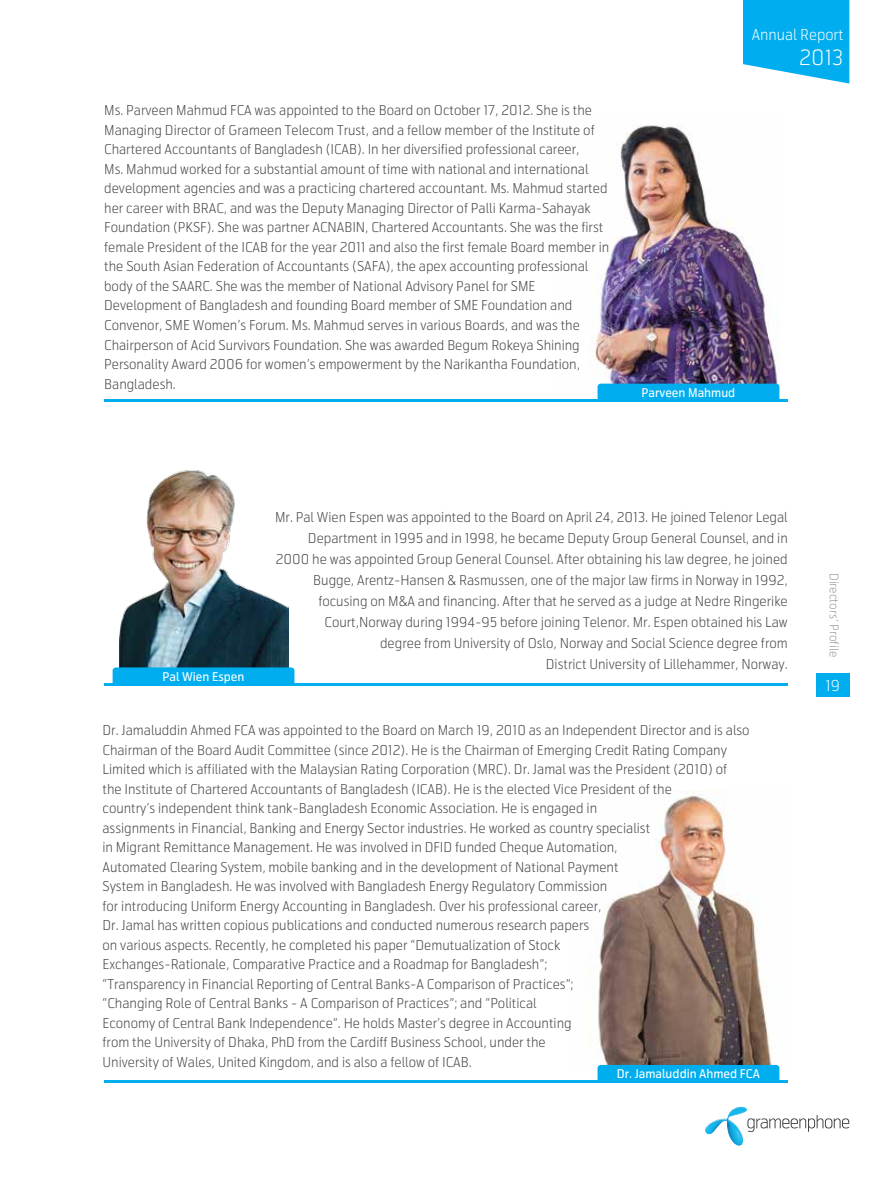
<style>
.page{position:relative;width:892px;height:1189px;background:#fff}
.page>*{position:absolute;margin:0;border:0;box-sizing:border-box;transform-origin:0 0}
.t1{font:300 21px "Telenor";color:#fff}
.t2{font:300 15px "Telenor";color:#fff}
.t3{font:300 13.5px/19.5px "Telenor";color:#414042}
.t4{font:12px "Telenor";color:#fff}
.t5{font:300 12px "Telenor";color:#939598}
</style>
<div class="page">
<img style="left:598px;top:790px;width:182px;height:281px">
<img style="left:594px;top:125px;width:186px;height:266px">
<div style="left:815px;top:673px;width:34px;height:24px;background:#00aeef"></div>
<svg style="left:743px;top:0;width:106px;height:84px;background:#1fb7f0"></svg>
<img style="left:119px;top:470px;width:170px;height:197px">
<img style="left:705px;top:1106px;width:42px;height:39px">
<svg style="left:747px;top:1115px;width:102px;height:17px"></svg>
<hr style="left:104px;top:683px;width:683px;height:2px;background:#00aeef">
<div style="left:113px;top:667px;width:181px;height:16px;background:#00aeef"></div>
<hr style="left:104px;top:399px;width:683px;height:2px;background:#00aeef">
<div style="left:597px;top:383px;width:182px;height:16px;background:#00aeef"></div>
<hr style="left:104px;top:1080px;width:683px;height:2px;background:#00aeef">
<div style="left:597px;top:1064px;width:182px;height:16px;background:#00aeef"></div>
<p class="t3" style="left:104px;top:101px;width:506px">Ms. Parveen Mahmud FCA was appointed to the Board on October 17, 2012. She is the Managing Director of Grameen Telecom Trust, and a fellow member of the Institute of Chartered Accountants of Bangladesh (ICAB). In her diversified professional career,<br>Ms. Mahmud worked for a substantial amount of time with national and international development agencies and was a practicing chartered accountant. Ms. Mahmud started her career with BRAC, and was the Deputy Managing Director of Palli Karma-Sahayak Foundation (PKSF). She was partner ACNABIN, Chartered Accountants. She was the first female President of the ICAB for the year 2011 and also the first female Board member in the South Asian Federation of Accountants (SAFA), the apex accounting professional body of the SAARC. She was the member of National Advisory Panel for SME Development of Bangladesh and founding Board member of SME Foundation and Convenor, SME Women’s Forum. Ms. Mahmud serves in various Boards, and was the Chairperson of Acid Survivors Foundation. She was awarded Begum Rokeya Shining Personality Award 2006 for women’s empowerment by the Narikantha Foundation, Bangladesh.</p>
<p class="t2" style="left:751px;top:26px;width:93px">Annual Report</p>
<h1 class="t1" style="left:799px;top:45px;width:46px">2013</h1>
<p class="t4" style="left:641px;top:385px;width:95px">Parveen Mahmud</p>
<p class="t4" style="left:162px;top:669px;width:83px">Pal Wien Espen</p>
<p class="t3" style="left:275px;top:506px;width:514px;line-height:21px;text-align:right">Mr. Pal Wien Espen was appointed to the Board on April 24, 2013. He joined Telenor Legal Department in 1995 and in 1998, he became Deputy Group General Counsel, and in 2000 he was appointed Group General Counsel. After obtaining his law degree, he joined Bugge, Arentz-Hansen &amp; Rasmussen, one of the major law firms in Norway in 1992, focusing on M&amp;A and financing. After that he served as a judge at Nedre Ringerike Court,Norway during 1994-95 before joining Telenor. Mr. Espen obtained his Law<br>degree from University of Oslo, Norway and Social Science degree from<br>District University of Lillehammer, Norway.</p>
<p class="t3" style="left:102px;top:720px;width:648px">Dr. Jamaluddin Ahmed FCA was appointed to the Board on March 19, 2010 as an Independent Director and is also Chairman of the Board Audit Committee (since 2012). He is the Chairman of Emerging Credit Rating Company Limited which is affiliated with the Malaysian Rating Corporation (MRC). Dr. Jamal was the President (2010) of the Institute of Chartered Accountants of Bangladesh (ICAB). He is the elected Vice President of the<br>country’s independent think tank-Bangladesh Economic Association. He is engaged in<br>assignments in Financial, Banking and Energy Sector industries. He worked as country specialist<br>in Migrant Remittance Management. He was involved in DFID funded Cheque Automation,<br>Automated Clearing System, mobile banking and in the development of National Payment<br>System in Bangladesh. He was involved with Bangladesh Energy Regulatory Commission<br>for introducing Uniform Energy Accounting in Bangladesh. Over his professional career,<br>Dr. Jamal has written copious publications and conducted numerous research papers<br>on various aspects. Recently, he completed his paper “Demutualization of Stock<br>Exchanges-Rationale, Comparative Practice and a Roadmap for Bangladesh”;<br>“Transparency in Financial Reporting of Central Banks-A Comparison of Practices”;<br>“Changing Role of Central Banks - A Comparison of Practices”; and “Political<br>Economy of Central Bank Independence”. He holds Master’s degree in Accounting<br>from the University of Dhaka, PhD from the Cardiff Business School, under the<br>University of Wales, United Kingdom, and is also a fellow of ICAB.</p>
<p class="t4" style="left:617px;top:1066px;width:144px">Dr. Jamaluddin Ahmed FCA</p>
<p class="t5" style="left:841px;top:573px;width:86px;rotate:90deg">Directors’ Profile</p>
<p class="t2" style="left:825px;top:676px;width:16px">19</p>
</div>
